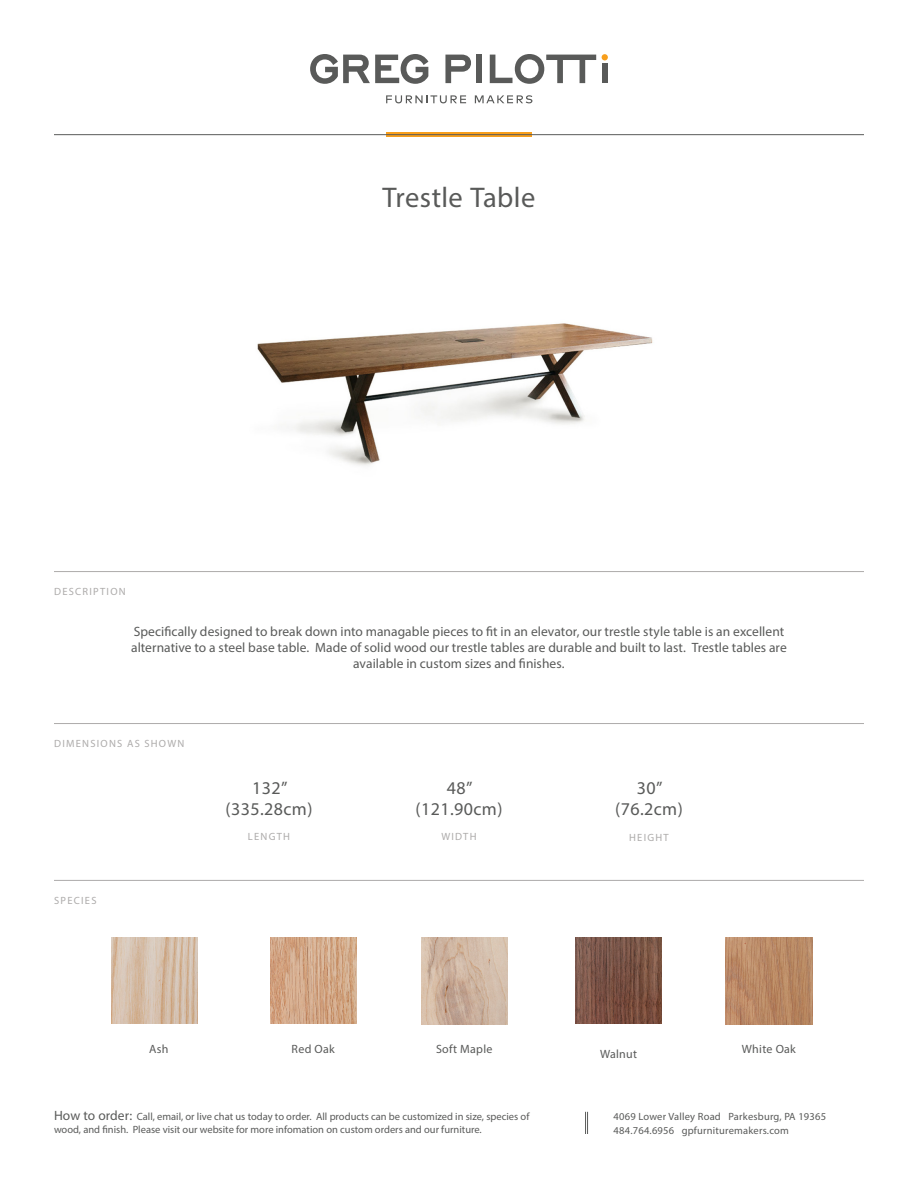
<style>
.page{position:relative;width:918px;height:1188px;background:#fff}
.page>*{position:absolute;margin:0;border:0;box-sizing:border-box;transform-origin:0 0}
.t1{font:28.5px "Myriad Pro";letter-spacing:.015em;color:#595a59}
.t2{font:18px/21.6px "Myriad Pro";letter-spacing:.025em;color:#595a59;text-align:center}
.t3{font:13.5px/16.2px "Myriad Pro";letter-spacing:.005em;color:#595a59;text-align:center}
.t4{font:12px "Myriad Pro";letter-spacing:.025em;color:#595a59}
.t5{font:10.5px/13.8px "Myriad Pro";color:#595a59}
.t6{font:10.5px/13.8px "Myriad Pro";letter-spacing:.02em;color:#595a59}
.t7{font:10.5px "Myriad Pro";letter-spacing:.12em;color:#adabaa}
.s1{font-size:13.5px}
</style>
<div class="page">
<img style="left:257px;top:323px;width:396px;height:143px">
<svg style="left:386px;top:95px;width:80px;height:8px"></svg>
<svg style="left:475px;top:95px;width:57px;height:8px"></svg>
<svg style="left:445px;top:55px;width:26px;height:28px"></svg>
<svg style="left:490px;top:54px;width:106px;height:30px"></svg>
<div style="left:476px;top:55px;width:6px;height:28px;background:#595a59"></div>
<div style="left:602px;top:64px;width:6px;height:19px;background:#595a59"></div>
<svg style="left:602px;top:54px;width:6px;height:6px"></svg>
<svg style="left:310px;top:54px;width:118px;height:30px"></svg>
<svg style="left:386px;top:133px;width:146px;height:4px"></svg>
<hr style="left:54px;top:134px;width:810px;height:1px;background:#595a59">
<hr style="left:54px;top:571px;width:810px;height:1px;background:#adabaa">
<hr style="left:54px;top:880px;width:810px;height:1px;background:#adabaa">
<hr style="left:54px;top:723px;width:810px;height:1px;background:#adabaa">
<img style="left:111px;top:937px;width:87px;height:87px">
<img style="left:270px;top:937px;width:86px;height:87px">
<img style="left:421px;top:938px;width:86px;height:86px">
<img style="left:726px;top:938px;width:86px;height:86px">
<img style="left:575px;top:937px;width:87px;height:87px">
<svg style="left:585px;top:1112px;width:3px;height:22px"></svg>
<p class="t7" style="left:54px;top:585px;width:73px">DESCRIPTION</p>
<p class="t1" style="left:383px;top:179px;width:154px">Trestle Table</p>
<p class="t3" style="left:131px;top:623px;width:657px">Specifically designed to break down into managable pieces to fit in an elevator, our trestle style table is an excellent alternative to a steel base table. Made of solid wood our trestle tables are durable and built to last. Trestle tables are available in custom sizes and finishes.</p>
<p class="t7" style="left:54px;top:737px;width:132px">DIMENSIONS AS SHOWN</p>
<p class="t7" style="left:54px;top:894px;width:44px">SPECIES</p>
<p class="t2" style="left:225px;top:776px;width:89px">132” (335.28cm)</p>
<p class="t2" style="left:415px;top:776px;width:89px">48” (121.90cm)</p>
<p class="t2" style="left:615px;top:776px;width:69px">30” (76.2cm)</p>
<p class="t7" style="left:248px;top:830px;width:44px">LENGTH</p>
<p class="t7" style="left:441px;top:830px;width:37px">WIDTH</p>
<p class="t7" style="left:629px;top:831px;width:41px">HEIGHT</p>
<p class="t4" style="left:149px;top:1042px;width:21px">Ash</p>
<p class="t4" style="left:292px;top:1042px;width:45px">Red Oak</p>
<p class="t4" style="left:436px;top:1042px;width:58px">Soft Maple</p>
<p class="t4" style="left:742px;top:1042px;width:56px">White Oak</p>
<p class="t4" style="left:600px;top:1047px;width:39px">Walnut</p>
<p class="t5" style="left:54px;top:1109px;width:477px"><span class="s1">How to order:</span> Call, email, or live chat us today to order. All products can be customized in size, species of wood, and finish. Please visit our website for more infomation on custom orders and our furniture.</p>
<p class="t6" style="left:614px;top:1109px;width:214px">4069 Lower Valley Road Parkesburg, PA 19365<br>484.764.6956 gpfurnituremakers.com</p>
</div>
